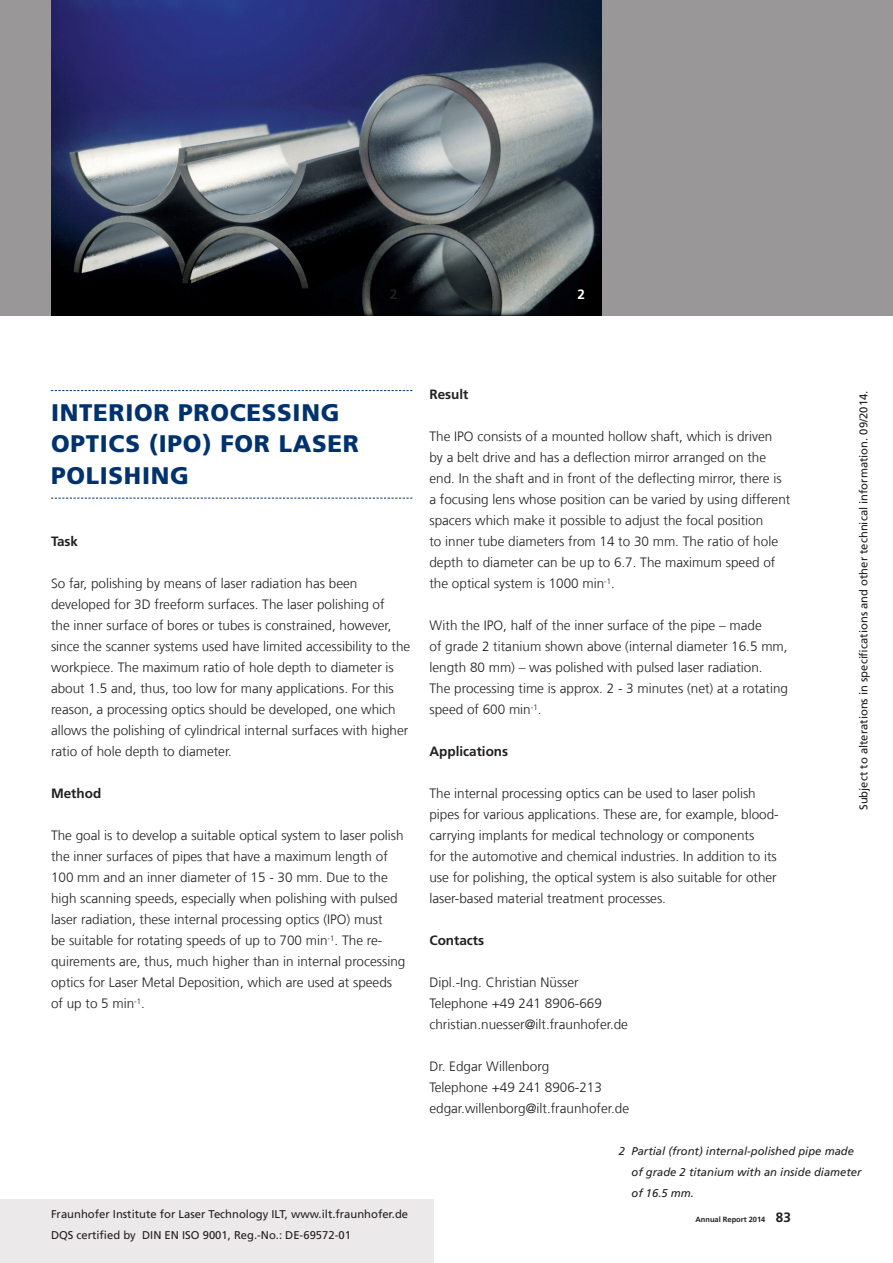
<style>
.page{position:relative;width:893px;height:1263px;background:#fff}
.page>*{position:absolute;margin:0;border:0;box-sizing:border-box;transform-origin:0 0}
.t1{font:900 24px/31.5px "Frutiger LT Com";letter-spacing:.03em;color:#00326d}
.t2{font:300 13.5px/21px "Frutiger LT Com";color:#231f20}
.t3{font:700 13.5px "Frutiger LT Com";color:#231f20}
.t4{font:700 13.5px "Frutiger LT Com";color:#fff}
.t5{font:11.25px/21px "Frutiger LT Com";color:#231f20}
.t6{font:italic 11.25px/21px "Frutiger LT Com";color:#231f20}
.t7{font:700 7.5px "Frutiger LT Com";color:#231f20}
.s1{font-size:13.5px}
</style>
<div class="page">
<div style="left:0;top:1199px;width:434px;height:64px;background:#ece9ea"></div>
<div style="left:0;top:0;width:893px;height:315px;background:#999798"></div>
<img style="left:51px;top:0;width:550px;height:315px">
<svg style="left:51px;top:390px;width:361px;height:1px"></svg>
<svg style="left:51px;top:498px;width:361px;height:1px"></svg>
<p class="t3" style="left:390px;top:286px;width:9px">2</p>
<p class="t4" style="left:578px;top:286px;width:9px">2</p>
<h1 class="t1" style="left:51px;top:397px;width:309px">INTERIOR PROCESSING<br>OPTICS (IPO) FOR LASER<br>POLISHING</h1>
<p class="t3" style="left:51px;top:533px;width:29px">Task</p>
<p class="t2" style="left:51px;top:573px;width:361px">So far, polishing by means of laser radiation has been developed for 3D freeform surfaces. The laser polishing of<br>the inner surface of bores or tubes is constrained, however, since the scanner systems used have limited accessibility to the workpiece. The maximum ratio of hole depth to diameter is about 1.5 and, thus, too low for many applications. For this reason, a processing optics should be developed, one which allows the polishing of cylindrical internal surfaces with higher ratio of hole depth to diameter.</p>
<p class="t3" style="left:51px;top:785px;width:52px">Method</p>
<p class="t2" style="left:51px;top:825px;width:356px">The goal is to develop a suitable optical system to laser polish the inner surfaces of pipes that have a maximum length of 100 mm and an inner diameter of 15 - 30 mm. Due to the high scanning speeds, especially when polishing with pulsed laser radiation, these internal processing optics (IPO) must<br>be suitable for rotating speeds of up to 700 min<sup>-1</sup>. The re&shy;quirements are, thus, much higher than in internal processing optics for Laser Metal Deposition, which are used at speeds of up to 5 min<sup>-1</sup>.</p>
<p class="t3" style="left:429px;top:386px;width:41px">Result</p>
<p class="t2" style="left:429px;top:426px;width:362px">The IPO consists of a mounted hollow shaft, which is driven<br>by a belt drive and has a deflection mirror arranged on the end. In the shaft and in front of the deflecting mirror, there is a focusing lens whose position can be varied by using different spacers which make it possible to adjust the focal position<br>to inner tube diameters from 14 to 30 mm. The ratio of hole depth to diameter can be up to 6.7. The maximum speed of the optical system is 1000 min<sup>-1</sup>.</p>
<p class="t2" style="left:429px;top:615px;width:360px">With the IPO, half of the inner surface of the pipe – made<br>of grade 2 titanium shown above (internal diameter 16.5 mm, length 80 mm) – was polished with pulsed laser radiation.<br>The processing time is approx. 2 - 3 minutes (net) at a rotating speed of 600 min<sup>-1</sup>.</p>
<p class="t3" style="left:429px;top:743px;width:80px">Applications</p>
<p class="t2" style="left:429px;top:783px;width:351px">The internal processing optics can be used to laser polish pipes for various applications. These are, for example, blood&shy;carrying implants for medical technology or components<br>for the automotive and chemical industries. In addition to its use for polishing, the optical system is also suitable for other laser-based material treatment processes.</p>
<p class="t3" style="left:429px;top:932px;width:56px">Contacts</p>
<p class="t2" style="left:429px;top:972px;width:200px">Dipl.-Ing. Christian Nüsser<br>Telephone +49 241 8906-669 christian.nuesser@ilt.fraunhofer.de</p>
<p class="t2" style="left:429px;top:1056px;width:201px">Dr. Edgar Willenborg<br>Telephone +49 241 8906-213 edgar.willenborg@ilt.fraunhofer.de</p>
<p class="t5" style="left:853px;top:810px;width:421px;rotate:-90deg">Subject to alterations in specifications and other technical information. 09/2014.</p>
<p class="t5" style="left:51px;top:1204px;width:359px">Fraunhofer Institute for Laser Technology ILT, www.ilt.fraunhofer.de<br>DQS certified by DIN EN ISO 9001, Reg.-No.: DE-69572-01</p>
<p class="t6" style="left:631px;top:1141px;width:232px;text-indent:-13px">2 Partial (front) internal-polished pipe made of grade 2 titanium with an inside diameter of 16.5 mm.</p>
<p class="t7" style="left:695px;top:1215px;width:97px">Annual Report 2014 <span class="s1">83</span></p>
</div>
